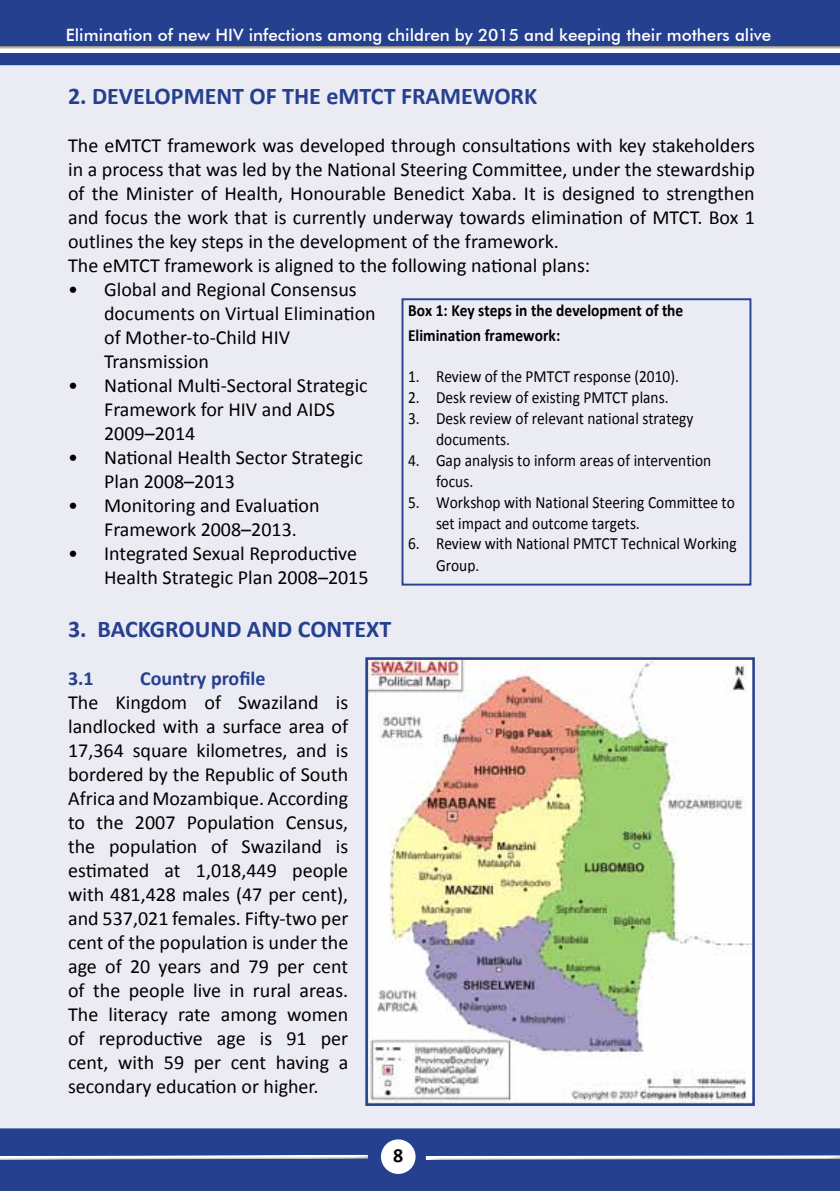
<style>
.page{position:relative;width:840px;height:1191px;background:#fff}
.page>*{position:absolute;margin:0;border:0;box-sizing:border-box;transform-origin:0 0}
.t1{font:700 24px "Calibri";color:#25408f}
.t2{font:20px/24px "Calibri";color:#000}
.t3{font:700 20px "Calibri";color:#25408f}
.t4{font:700 20px "Calibri";color:#000}
.t5{font:17.2px/21px "Calibri";color:#000;scale:.9 1}
.t6{font:700 17.2px/24.2px "Calibri";letter-spacing:.005em;color:#000;scale:.9 1}
.t7{font:500 17px "Futura BT";color:#fff}
</style>
<div class="page">
<div style="left:0;top:0;width:839px;height:1191px;background:#ebebf4"></div>
<div style="left:0;top:1128px;width:839px;height:63px;background:#25408f"></div>
<div style="left:0;top:1151px;width:371px;height:10px;background:#000;opacity:.75"></div>
<div style="left:381px;top:1139px;width:34px;height:34px;background:#fff;border-radius:50%"></div>
<div style="left:0;top:0;width:839px;height:65px;background:#25408f"></div>
<div style="left:0;top:43px;width:839px;height:9px;background:#000;opacity:.75"></div>
<svg style="left:425px;top:1151px;width:414px;height:10px;background:#6d7eb0"></svg>
<div style="left:401px;top:298px;width:350px;height:287px;border:2px solid #25408f"></div>
<img style="left:369px;top:661px;width:381px;height:441px">
<div style="left:365px;top:657px;width:389px;height:449px;border:3px solid #25408f"></div>
<p class="t7" style="left:66px;top:25px;width:706px">Elimination of new HIV infections among children by 2015 and keeping their mothers alive</p>
<p class="t1" style="left:68px;top:81px;width:470px">2. DEVELOPMENT OF THE eMTCT FRAMEWORK</p>
<p class="t2" style="left:68px;top:132px;width:687px">The eMTCT framework was developed through consultations with key stakeholders in a process that was led by the National Steering Committee, under the stewardship of the Minister of Health, Honourable Benedict Xaba. It is designed to strengthen and focus the work that is currently underway towards elimination of MTCT. Box 1 outlines the key steps in the development of the framework.<br>The eMTCT framework is aligned to the following national plans:</p>
<p class="t2" style="left:104px;top:276px;width:273px;text-indent:-36px">• Global and Regional Consensus documents on Virtual Elimination of Mother-to-Child HIV<br>Transmission</p>
<p class="t2" style="left:104px;top:372px;width:265px;text-indent:-36px">• National Multi-Sectoral Strategic<br>Framework for HIV and AIDS<br>2009–2014</p>
<p class="t2" style="left:104px;top:444px;width:260px;text-indent:-36px">• National Health Sector Strategic<br>Plan 2008–2013</p>
<p class="t2" style="left:104px;top:492px;width:217px;text-indent:-36px">• Monitoring and Evaluation<br>Framework 2008–2013.</p>
<p class="t2" style="left:104px;top:540px;width:266px;text-indent:-36px">• Integrated Sexual Reproductive<br>Health Strategic Plan 2008–2015</p>
<p class="t1" style="left:68px;top:614px;width:324px">3. BACKGROUND AND CONTEXT</p>
<p class="t3" style="left:68px;top:666px;width:27px">3.1</p>
<p class="t3" style="left:140px;top:666px;width:127px">Country profile</p>
<p class="t2" style="left:68px;top:689px;width:281px;text-align:justify">The Kingdom of Swaziland is landlocked with a surface area of 17,364 square kilometres, and is bordered by the Republic of South Africa and Mozambique. According to the 2007 Population Census, the population of Swaziland is estimated at 1,018,449 people with 481,428 males (47 per cent), and 537,021 females. Fifty-two per cent of the population is under the age of 20 years and 79 per cent of the people live in rural areas.<br>The literacy rate among women of reproductive age is 91 per cent, with 59 per cent having a secondary education or higher.</p>
<p class="t6" style="left:408px;top:298px;width:307px">Box 1: Key steps in the development of the<br>Elimination framework:</p>
<p class="t5" style="left:408px;top:365px;width:302px">1. Review of the PMTCT response (2010).</p>
<p class="t5" style="left:408px;top:385px;width:291px">2. Desk review of existing PMTCT plans.</p>
<p class="t5" style="left:436px;top:407px;width:287px;text-indent:-28px">3. Desk review of relevant national strategy documents.</p>
<p class="t5" style="left:436px;top:449px;width:307px;text-indent:-28px">4. Gap analysis to inform areas of intervention focus.</p>
<p class="t5" style="left:436px;top:490px;width:333px;text-indent:-28px">5. Workshop with National Steering Committee to set impact and outcome targets.</p>
<p class="t5" style="left:436px;top:532px;width:335px;text-indent:-28px">6. Review with National PMTCT Technical Working<br>Group.</p>
<p class="t4" style="left:393px;top:1143px;width:12px">8</p>
</div>
